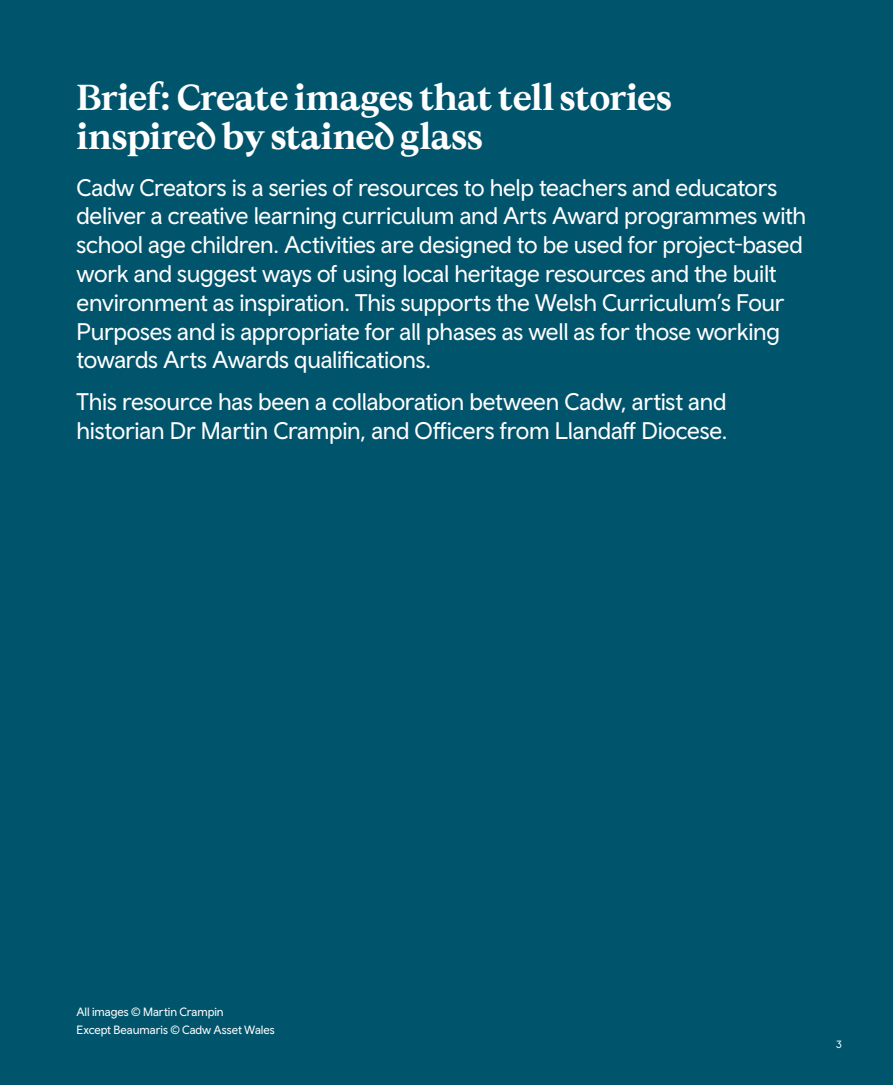
<style>
.page{position:relative;width:893px;height:1085px;background:#fff}
.page>*{position:absolute;margin:0;border:0;box-sizing:border-box;transform-origin:0 0}
.Dark_green_page_header{font:700 36px/39.6px "Wales Serif";letter-spacing:-.015em;color:#fff}
.Updated_body{font:24px/28.8px "Wales Sans Body";letter-spacing:-.01em;color:#fff}
.New_credits{font:12px "Wales Sans Body";letter-spacing:-.005em;color:#fff}
.Green_page_header{font:10.5px "Wales Sans Body";color:#fff}
</style>
<div class="page">
<div style="left:0;top:0;width:893px;height:1084px;background:#00546c"></div>
<h3 class="Dark_green_page_header" style="left:77px;top:76px;width:597px">Brief: Create images that tell stories inspired by stained glass</h3>
<p class="Updated_body" style="left:77px;top:172px;width:731px">Cadw Creators is a series of resources to help teachers and educators deliver a creative learning curriculum and Arts Award programmes with school age children. Activities are designed to be used for project-based work and suggest ways of using local heritage resources and the built environment as inspiration. This supports the Welsh Curriculum’s Four Purposes and is appropriate for all phases as well as for those working towards Arts Awards qualifications.</p>
<p class="Updated_body" style="left:77px;top:386px;width:652px">This resource has been a collaboration between Cadw, artist and historian Dr Martin Crampin, and Officers from Llandaff Diocese.</p>
<p class="New_credits" style="left:77px;top:1004px;width:149px">All images © Martin Crampin</p>
<p class="New_credits" style="left:77px;top:1022px;width:200px">Except Beaumaris © Cadw Asset Wales</p>
<p class="Green_page_header" style="left:836px;top:1037px;width:7px">3</p>
</div>
